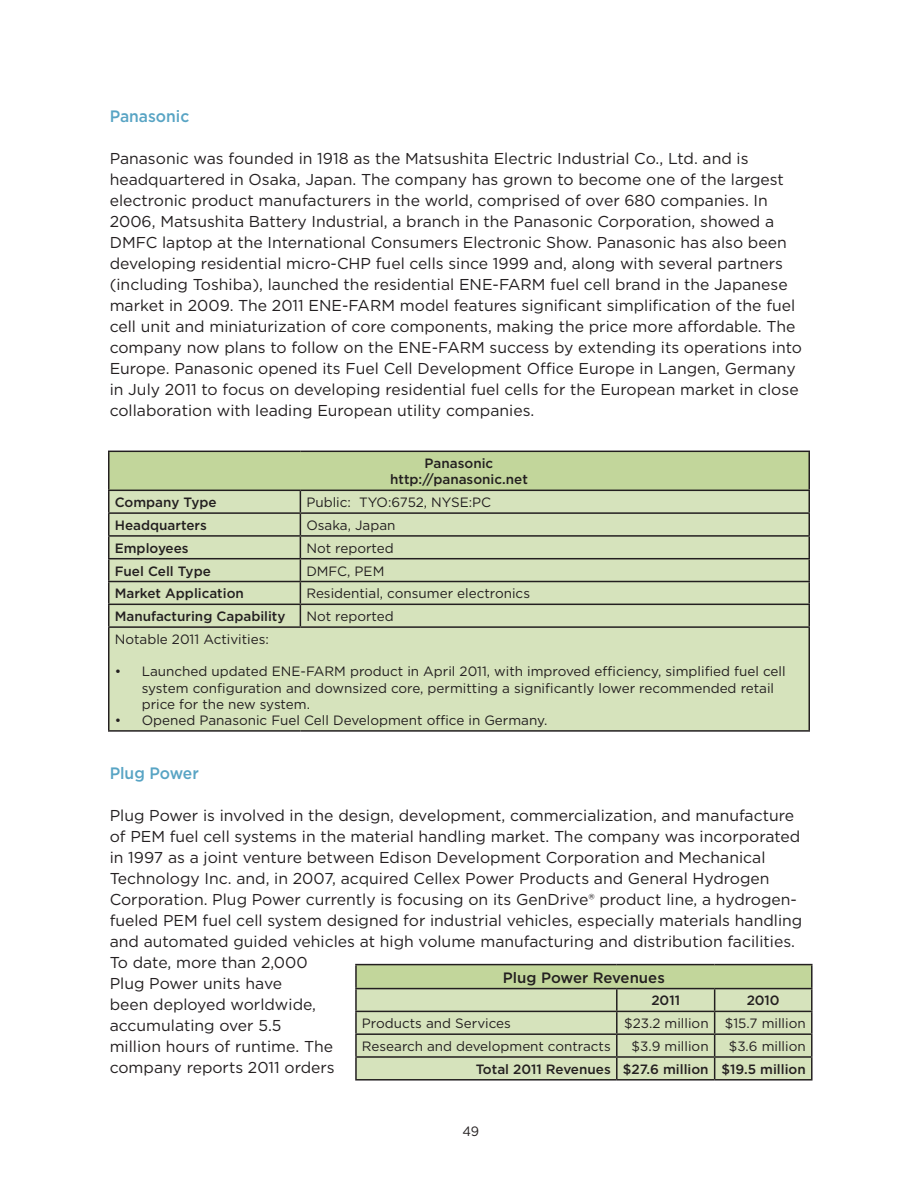
<style>
.page{position:relative;width:918px;height:1188px;background:#fff}
.page>*{position:absolute;margin:0;border:0;box-sizing:border-box;transform-origin:0 0}
.Paragraph_Style_3{font:500 16.5px "Gotham";color:#58a4c4;scale:.95 1}
.Text{font:15.75px/21px "Gotham";color:#231f20}
.Text-2{font:500 15px "Gotham";color:#231f20}
.Text-3{font:13.5px/16.2px "Gotham";color:#231f20}
.Text-4{font:500 13.5px "Gotham";color:#231f20}
.Text-5{font:13.5px "Gotham";color:#231f20;scale:.95 1}
</style>
<div class="page">
<div style="left:109px;top:451px;width:700px;height:39px;background:#c2d69b"></div>
<div style="left:110px;top:491px;width:698px;height:239px;background:#d6e3bc"></div>
<hr style="left:108px;top:451px;width:192px;height:1px;background:#231f20">
<hr style="left:108px;top:452px;width:2px;height:38px;background:#231f20">
<hr style="left:300px;top:451px;width:510px;height:1px;background:#231f20">
<hr style="left:808px;top:452px;width:2px;height:38px;background:#231f20">
<hr style="left:108px;top:490px;width:192px;height:1px;background:#231f20">
<hr style="left:108px;top:491px;width:2px;height:21px;background:#231f20">
<hr style="left:300px;top:490px;width:510px;height:1px;background:#231f20">
<hr style="left:808px;top:491px;width:2px;height:21px;background:#231f20">
<hr style="left:108px;top:512px;width:192px;height:2px;background:#231f20">
<hr style="left:108px;top:514px;width:2px;height:21px;background:#231f20">
<hr style="left:300px;top:512px;width:510px;height:2px;background:#231f20">
<hr style="left:808px;top:514px;width:2px;height:21px;background:#231f20">
<hr style="left:108px;top:535px;width:192px;height:2px;background:#231f20">
<hr style="left:108px;top:537px;width:2px;height:21px;background:#231f20">
<hr style="left:300px;top:535px;width:510px;height:2px;background:#231f20">
<hr style="left:808px;top:537px;width:2px;height:21px;background:#231f20">
<hr style="left:108px;top:558px;width:192px;height:1px;background:#231f20">
<hr style="left:108px;top:559px;width:2px;height:22px;background:#231f20">
<hr style="left:300px;top:558px;width:510px;height:1px;background:#231f20">
<hr style="left:808px;top:559px;width:2px;height:22px;background:#231f20">
<hr style="left:108px;top:581px;width:192px;height:1px;background:#231f20">
<hr style="left:108px;top:582px;width:2px;height:22px;background:#231f20">
<hr style="left:300px;top:581px;width:510px;height:1px;background:#231f20">
<hr style="left:808px;top:582px;width:2px;height:22px;background:#231f20">
<hr style="left:108px;top:604px;width:192px;height:1px;background:#231f20">
<hr style="left:108px;top:605px;width:2px;height:21px;background:#231f20">
<hr style="left:300px;top:604px;width:510px;height:1px;background:#231f20">
<svg style="left:300px;top:491px;width:1px;height:135px"></svg>
<hr style="left:808px;top:605px;width:2px;height:21px;background:#231f20">
<hr style="left:108px;top:626px;width:192px;height:2px;background:#231f20">
<hr style="left:108px;top:628px;width:2px;height:102px;background:#231f20">
<hr style="left:300px;top:626px;width:510px;height:2px;background:#231f20">
<hr style="left:808px;top:628px;width:2px;height:102px;background:#231f20">
<hr style="left:108px;top:730px;width:192px;height:2px;background:#231f20">
<hr style="left:300px;top:730px;width:510px;height:2px;background:#231f20">
<div style="left:356px;top:965px;width:456px;height:24px;background:#c2d69b"></div>
<hr style="left:355px;top:964px;width:262px;height:1px;background:#231f20">
<hr style="left:355px;top:965px;width:2px;height:23px;background:#231f20">
<hr style="left:617px;top:964px;width:98px;height:1px;background:#231f20">
<hr style="left:715px;top:964px;width:98px;height:1px;background:#231f20">
<hr style="left:811px;top:965px;width:2px;height:23px;background:#231f20">
<hr style="left:355px;top:988px;width:262px;height:1px;background:#231f20">
<hr style="left:355px;top:989px;width:2px;height:22px;background:#231f20">
<hr style="left:617px;top:988px;width:98px;height:1px;background:#231f20">
<hr style="left:715px;top:988px;width:98px;height:1px;background:#231f20">
<hr style="left:811px;top:989px;width:2px;height:22px;background:#231f20">
<hr style="left:355px;top:1011px;width:262px;height:1px;background:#231f20">
<hr style="left:355px;top:1012px;width:2px;height:21px;background:#231f20">
<hr style="left:715px;top:1011px;width:98px;height:1px;background:#231f20">
<hr style="left:811px;top:1012px;width:2px;height:21px;background:#231f20">
<hr style="left:355px;top:1033px;width:262px;height:2px;background:#231f20">
<hr style="left:355px;top:1035px;width:2px;height:21px;background:#231f20">
<hr style="left:715px;top:1033px;width:98px;height:2px;background:#231f20">
<hr style="left:811px;top:1035px;width:2px;height:21px;background:#231f20">
<hr style="left:355px;top:1056px;width:262px;height:2px;background:#231f20">
<hr style="left:355px;top:1058px;width:2px;height:21px;background:#231f20">
<hr style="left:715px;top:1056px;width:98px;height:2px;background:#231f20">
<svg style="left:356px;top:989px;width:456px;height:90px;background:#cad6b2"></svg>
<hr style="left:811px;top:1058px;width:2px;height:21px;background:#231f20">
<hr style="left:355px;top:1079px;width:262px;height:2px;background:#231f20">
<hr style="left:617px;top:1079px;width:98px;height:2px;background:#231f20">
<hr style="left:715px;top:1079px;width:98px;height:2px;background:#231f20">
<p class="Paragraph_Style_3" style="left:110px;top:105px;width:85px">Panasonic</p>
<p class="Text" style="left:110px;top:148px;width:694px">Panasonic was founded in 1918 as the Matsushita Electric Industrial Co., Ltd. and is headquartered in Osaka, Japan. The company has grown to become one of the largest electronic product manufacturers in the world, comprised of over 680 companies. In 2006, Matsushita Battery Industrial, a branch in the Panasonic Corporation, showed a DMFC laptop at the International Consumers Electronic Show. Panasonic has also been developing residential micro-CHP fuel cells since 1999 and, along with several partners (including Toshiba), launched the residential ENE-FARM fuel cell brand in the Japanese market in 2009. The 2011 ENE-FARM model features significant simplification of the fuel cell unit and miniaturization of core components, making the price more affordable. The company now plans to follow on the ENE-FARM success by extending its operations into Europe. Panasonic opened its Fuel Cell Development Office Europe in Langen, Germany in July 2011 to focus on developing residential fuel cells for the European market in close collaboration with leading European utility companies.</p>
<p class="Text-4" style="left:425px;top:455px;width:70px">Panasonic</p>
<p class="Text-4" style="left:390px;top:471px;width:139px">http://panasonic.net</p>
<p class="Text-4" style="left:115px;top:494px;width:103px">Company Type</p>
<p class="Text-3" style="left:306px;top:494px;width:186px">Public: TYO:6752, NYSE:PC</p>
<p class="Text-4" style="left:115px;top:516px;width:94px">Headquarters</p>
<p class="Text-3" style="left:306px;top:517px;width:91px">Osaka, Japan</p>
<p class="Text-4" style="left:115px;top:539px;width:75px">Employees</p>
<p class="Text-3" style="left:306px;top:540px;width:89px">Not reported</p>
<p class="Text-4" style="left:115px;top:562px;width:98px">Fuel Cell Type</p>
<p class="Text-3" style="left:306px;top:562px;width:80px">DMFC, PEM</p>
<p class="Text-4" style="left:115px;top:585px;width:131px">Market Application</p>
<p class="Text-3" style="left:306px;top:585px;width:225px">Residential, consumer electronics</p>
<p class="Text-4" style="left:115px;top:608px;width:172px">Manufacturing Capability</p>
<p class="Text-3" style="left:306px;top:608px;width:89px">Not reported</p>
<p class="Text-3" style="left:115px;top:631px;width:156px">Notable 2011 Activities:</p>
<p class="Text-3" style="left:142px;top:663px;width:645px;text-indent:-27px">• Launched updated ENE-FARM product in April 2011, with improved efficiency, simplified fuel cell system configuration and downsized core, permitting a significantly lower recommended retail price for the new system.</p>
<p class="Text-3" style="left:115px;top:712px;width:434px">• Opened Panasonic Fuel Cell Development office in Germany.</p>
<p class="Paragraph_Style_3" style="left:110px;top:763px;width:95px">Plug Power</p>
<p class="Text" style="left:110px;top:805px;width:694px">Plug Power is involved in the design, development, commercialization, and manufacture of PEM fuel cell systems in the material handling market. The company was incorporated in 1997 as a joint venture between Edison Development Corporation and Mechanical Technology Inc. and, in 2007, acquired Cellex Power Products and General Hydrogen Corporation. Plug Power currently is focusing on its GenDrive® product line, a hydrogen&shy;fueled PEM fuel cell system designed for industrial vehicles, especially materials handling and automated guided vehicles at high volume manufacturing and distribution facilities.<br>To date, more than 2,000<br>Plug Power units have<br>been deployed worldwide,<br>accumulating over 5.5<br>million hours of runtime. The<br>company reports 2011 orders</p>
<p class="Text-2" style="left:503px;top:967px;width:163px">Plug Power Revenues</p>
<p class="Text-4" style="left:651px;top:992px;width:30px">2011</p>
<p class="Text-4" style="left:747px;top:992px;width:35px">2010</p>
<p class="Text-3" style="left:362px;top:1015px;width:151px">Products and Services</p>
<p class="Text-3" style="left:624px;top:1015px;width:86px">$23.2 million</p>
<p class="Text-3" style="left:725px;top:1015px;width:82px">$15.7 million</p>
<p class="Text-3" style="left:362px;top:1038px;width:250px">Research and development contracts</p>
<p class="Text-3" style="left:632px;top:1038px;width:79px">$3.9 million</p>
<p class="Text-3" style="left:729px;top:1038px;width:79px">$3.6 million</p>
<p class="Text-4" style="left:476px;top:1060px;width:137px">Total 2011 Revenues</p>
<p class="Text-4" style="left:623px;top:1060px;width:87px">$27.6 million</p>
<p class="Text-4" style="left:721px;top:1060px;width:86px">$19.5 million</p>
<p class="Text-5" style="left:462px;top:1123px;width:19px">49</p>
</div>
